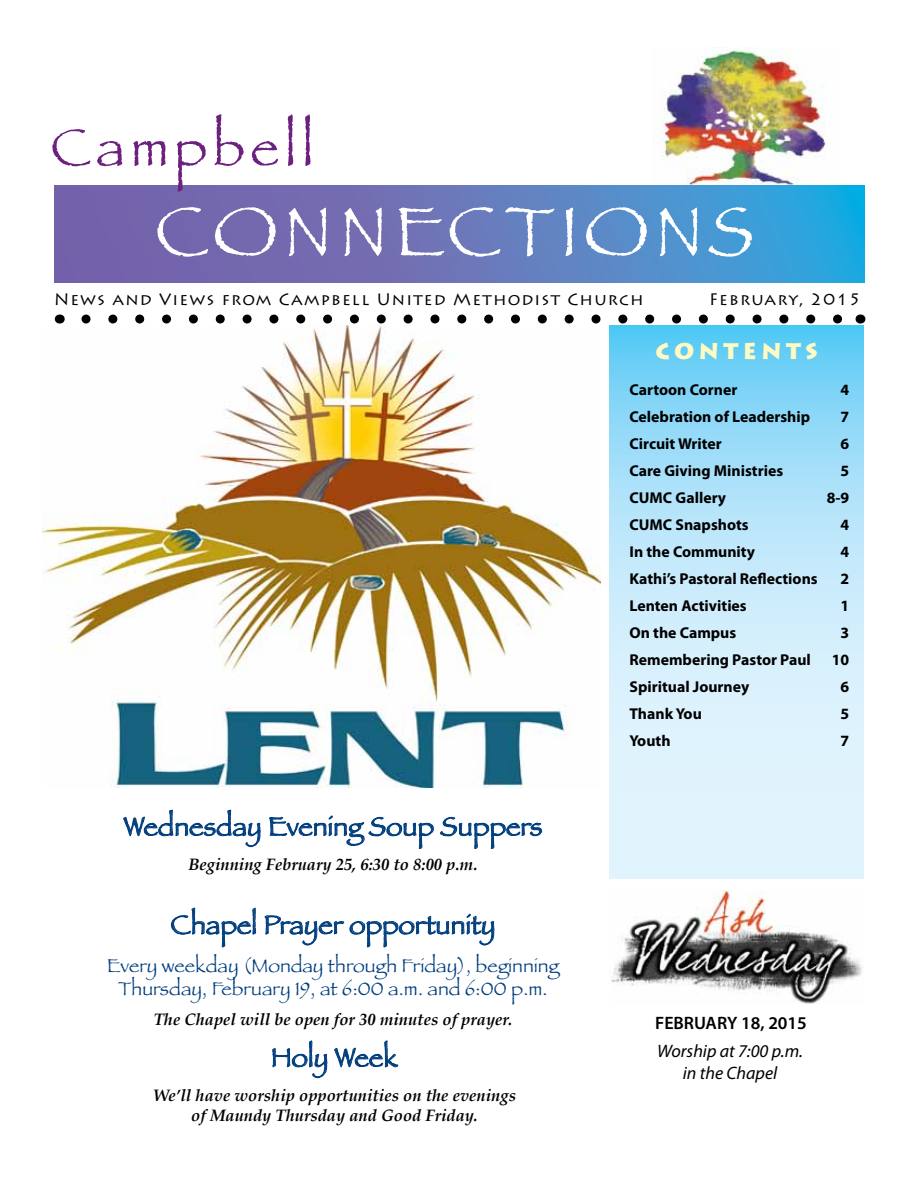
<style>
.page{position:relative;width:918px;height:1188px;background:#fff}
.page>*{position:absolute;margin:0;border:0;box-sizing:border-box;transform-origin:0 0}
.t1{font:72px "Papyrus";letter-spacing:.08em;color:#fff}
.t2{font:54px "Papyrus";letter-spacing:.1em;color:#6c217f}
.t3{font:27px "Papyrus";color:#003e7e}
.t4{font:900 22.5px "Lithos Pro";letter-spacing:.2em;color:#fffac2}
.t5{font:19.5px/23.4px "Papyrus";color:#003e7e;text-align:center}
.t6{font:italic 18px/21.6px "Myriad Pro";color:#000;text-align:center}
.t7{font:600 18px "Myriad Pro";color:#000}
.t8{font:italic 700 16.5px/19.8px "Palatino";color:#000;text-align:center}
.t9{font:16.5px "Lithos Pro";letter-spacing:.075em;color:#000}
.t10{font:700 15.75px "Myriad Pro";color:#000}
</style>
<div class="page">
<img style="left:652px;top:48px;width:186px;height:138px">
<svg style="left:54px;top:186px;width:810px;height:96px;background:#5f7dbe"></svg>
<svg style="left:86px;top:315px;width:757px;height:9px"></svg>
<svg style="left:609px;top:326px;width:255px;height:553px;background:#bce7fa"></svg>
<img style="left:611px;top:891px;width:251px;height:112px">
<img style="left:43px;top:326px;width:558px;height:462px">
<svg style="left:171px;top:907px;width:85px;height:41px"></svg>
<svg style="left:264px;top:913px;width:231px;height:35px"></svg>
<svg style="left:123px;top:809px;width:138px;height:38px"></svg>
<svg style="left:269px;top:815px;width:165px;height:34px"></svg>
<svg style="left:440px;top:817px;width:103px;height:32px"></svg>
<svg style="left:272px;top:1040px;width:56px;height:39px"></svg>
<svg style="left:334px;top:1040px;width:65px;height:28px"></svg>
<h2 class="t2" style="left:51px;top:115px;width:265px">Campbell</h2>
<h1 class="t1" style="left:155px;top:188px;width:601px">CONNECTIONS</h1>
<p class="t9" style="left:54px;top:289px;width:591px">News and Views from Campbell United Methodist Church</p>
<p class="t9" style="left:709px;top:289px;width:153px">February, 2015</p>
<h3 class="t4" style="left:656px;top:337px;width:164px">CONTENTS</h3>
<p class="t10" style="left:630px;top:380px;width:109px">Cartoon Corner</p>
<p class="t10" style="left:841px;top:380px;width:10px">4</p>
<p class="t10" style="left:630px;top:407px;width:182px">Celebration of Leadership</p>
<p class="t10" style="left:841px;top:407px;width:10px">7</p>
<p class="t10" style="left:630px;top:434px;width:94px">Circuit Writer</p>
<p class="t10" style="left:841px;top:434px;width:10px">6</p>
<p class="t10" style="left:630px;top:461px;width:155px">Care Giving Ministries</p>
<p class="t10" style="left:841px;top:461px;width:10px">5</p>
<p class="t10" style="left:630px;top:488px;width:98px">CUMC Gallery</p>
<p class="t10" style="left:827px;top:488px;width:24px">8-9</p>
<p class="t10" style="left:630px;top:515px;width:121px">CUMC Snapshots</p>
<p class="t10" style="left:841px;top:515px;width:10px">4</p>
<p class="t10" style="left:630px;top:542px;width:127px">In the Community</p>
<p class="t10" style="left:841px;top:542px;width:10px">4</p>
<p class="t10" style="left:630px;top:569px;width:190px">Kathi’s Pastoral Reflections</p>
<p class="t10" style="left:841px;top:569px;width:10px">2</p>
<p class="t10" style="left:630px;top:596px;width:119px">Lenten Activities</p>
<p class="t10" style="left:841px;top:596px;width:10px">1</p>
<p class="t10" style="left:630px;top:623px;width:108px">On the Campus</p>
<p class="t10" style="left:841px;top:623px;width:10px">3</p>
<p class="t10" style="left:630px;top:650px;width:183px">Remembering Pastor Paul</p>
<p class="t10" style="left:832px;top:650px;width:19px">10</p>
<p class="t10" style="left:630px;top:677px;width:121px">Spiritual Journey</p>
<p class="t10" style="left:841px;top:677px;width:10px">6</p>
<p class="t10" style="left:630px;top:704px;width:74px">Thank You</p>
<p class="t10" style="left:841px;top:704px;width:10px">5</p>
<p class="t10" style="left:630px;top:731px;width:43px">Youth</p>
<p class="t10" style="left:841px;top:731px;width:10px">7</p>
<h3 class="t3" style="left:124px;top:810px;width:420px">Wednesday Evening Soup Suppers</h3>
<p class="t8" style="left:189px;top:855px;width:290px">Beginning February 25, 6:30 to 8:00 p.m.</p>
<h3 class="t3" style="left:171px;top:908px;width:326px">Chapel Prayer opportunity</h3>
<p class="t5" style="left:107px;top:953px;width:454px">Every weekday (Monday through Friday), beginning<br>Thursday, February 19, at 6:00 a.m. and 6:00 p.m.</p>
<p class="t8" style="left:154px;top:1010px;width:360px">The Chapel will be open for 30 minutes of prayer.</p>
<h3 class="t3" style="left:271px;top:1041px;width:129px">Holy Week</h3>
<p class="t8" style="left:153px;top:1086px;width:365px">We’ll have worship opportunities on the evenings of Maundy Thursday and Good Friday.</p>
<p class="t7" style="left:655px;top:1011px;width:153px">FEBRUARY 18, 2015</p>
<p class="t6" style="left:657px;top:1040px;width:147px">Worship at 7:00 p.m. in the Chapel</p>
</div>
